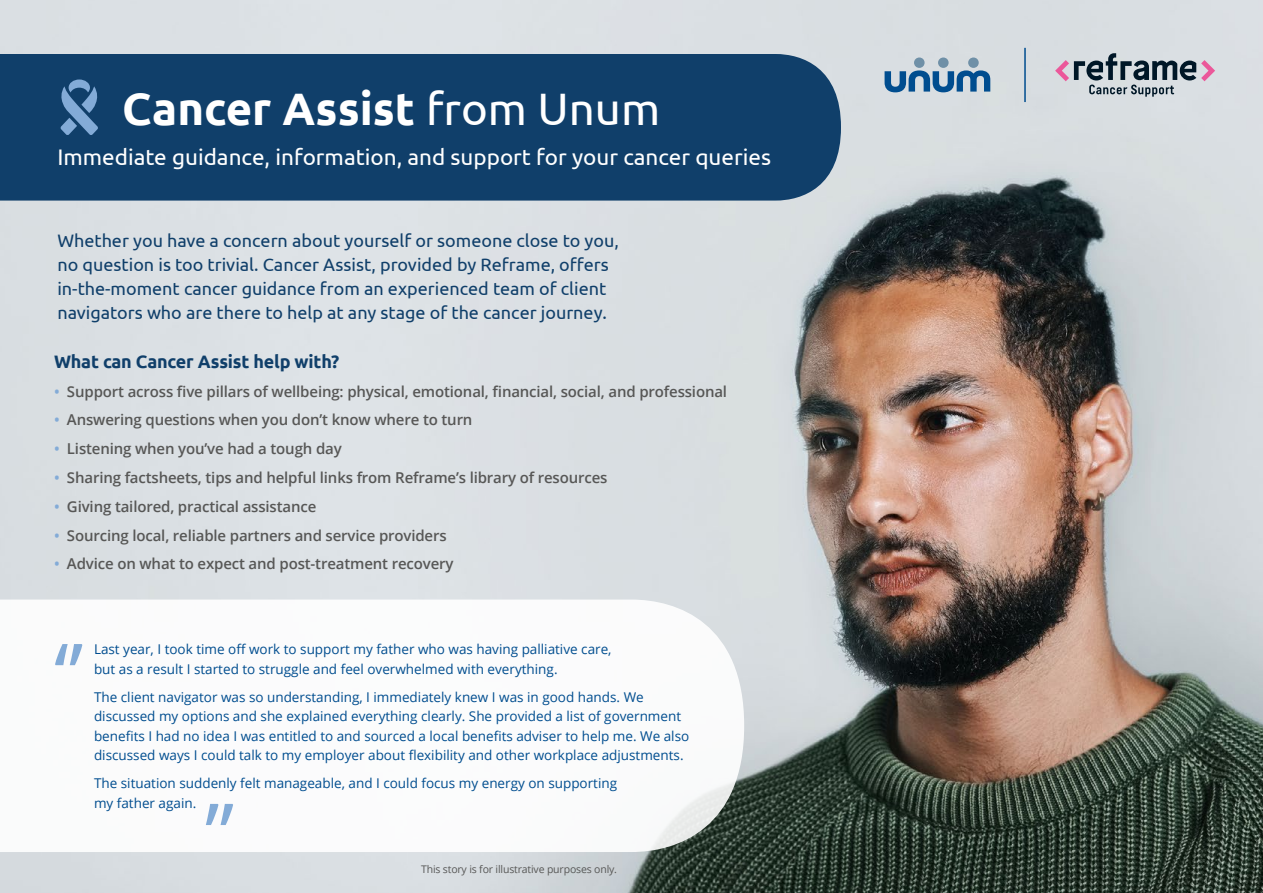
<style>
.page{position:relative;width:1263px;height:893px;background:#fff}
.page>*{position:absolute;margin:0;border:0;box-sizing:border-box;transform-origin:0 0}
.t1{font:86.4px "Open Sans";color:#83abd7}
.t2{font:700 45.45px "Ubuntu";color:#fff}
.t3{font:22.5px "Ubuntu";color:#fff}
.t4{font:18px/24px "Ubuntu";color:#103f6a}
.t5{font:700 18px "Ubuntu";letter-spacing:-.01em;color:#103f6a}
.t6{font:600 15px "Open Sans";letter-spacing:-.01em;color:#575756}
.t7{font:13.5px/19.5px "Open Sans";color:#004d8f}
.t8{font:10.5px "Open Sans";letter-spacing:-.015em;color:#575756}
.s1{font-weight:400}
.s2{color:#83abd7}
</style>
<div class="page">
<img style="left:0;top:0;width:1263px;height:893px">
<div style="left:0;top:54px;width:841px;height:147px;background:#103f6a"></div>
<svg style="left:56px;top:79px;width:46px;height:56px;background:#406c97"></svg>
<svg style="left:0;top:600px;width:744px;height:252px"></svg>
<hr style="left:1024px;top:48px;width:2px;height:54px;background:#004d8f">
<svg style="left:884px;top:70px;width:106px;height:22px;background:#5f8cb3"></svg>
<div style="left:914px;top:58px;width:10px;height:10px;background:#6f90a7;border-radius:50%"></div>
<div style="left:938px;top:58px;width:10px;height:10px;background:#6f90a7;border-radius:50%"></div>
<div style="left:968px;top:58px;width:11px;height:10px;background:#6f90a7;border-radius:50%"></div>
<svg style="left:1055px;top:53px;width:160px;height:44px;background:#a6aab3"></svg>
<h2 class="t2" style="left:122px;top:81px;width:539px">Cancer Assist <span class="s1">from Unum</span></h2>
<h3 class="t3" style="left:57px;top:143px;width:715px">Immediate guidance, information, and support for your cancer queries</h3>
<p class="t4" style="left:57px;top:228px;width:563px">Whether you have a concern about yourself or someone close to you, no question is too trivial. Cancer Assist, provided by Reframe, offers in-the-moment cancer guidance from an experienced team of client navigators who are there to help at any stage of the cancer journey.</p>
<h3 class="t5" style="left:54px;top:351px;width:287px">What can Cancer Assist help with?</h3>
<p class="t6" style="left:54px;top:381px;width:675px"><span class="s2">•</span> Support across five pillars of wellbeing: physical, emotional, financial, social, and professional</p>
<p class="t6" style="left:54px;top:410px;width:420px"><span class="s2">•</span> Answering questions when you don’t know where to turn</p>
<p class="t6" style="left:54px;top:438px;width:289px"><span class="s2">•</span> Listening when you’ve had a tough day</p>
<p class="t6" style="left:54px;top:467px;width:555px"><span class="s2">•</span> Sharing factsheets, tips and helpful links from Reframe’s library of resources</p>
<p class="t6" style="left:54px;top:496px;width:264px"><span class="s2">•</span> Giving tailored, practical assistance</p>
<p class="t6" style="left:54px;top:525px;width:394px"><span class="s2">•</span> Sourcing local, reliable partners and service providers</p>
<p class="t6" style="left:54px;top:553px;width:401px"><span class="s2">•</span> Advice on what to expect and post-treatment recovery</p>
<h1 class="t1" style="left:54px;top:615px;width:31px">‘’</h1>
<p class="t7" style="left:94px;top:639px;width:519px">Last year, I took time off work to support my father who was having palliative care, but as a result I started to struggle and feel overwhelmed with everything.</p>
<p class="t7" style="left:94px;top:687px;width:597px">The client navigator was so understanding, I immediately knew I was in good hands. We discussed my options and she explained everything clearly. She provided a list of government benefits I had no idea I was entitled to and sourced a local benefits adviser to help me. We also discussed ways I could talk to my employer about flexibility and other workplace adjustments.</p>
<p class="t7" style="left:94px;top:773px;width:525px">The situation suddenly felt manageable, and I could focus my energy on supporting my father again.</p>
<h1 class="t1" style="left:205px;top:775px;width:31px">’’</h1>
<p class="t8" style="left:421px;top:862px;width:198px">This story is for illustrative purposes only.</p>
</div>
